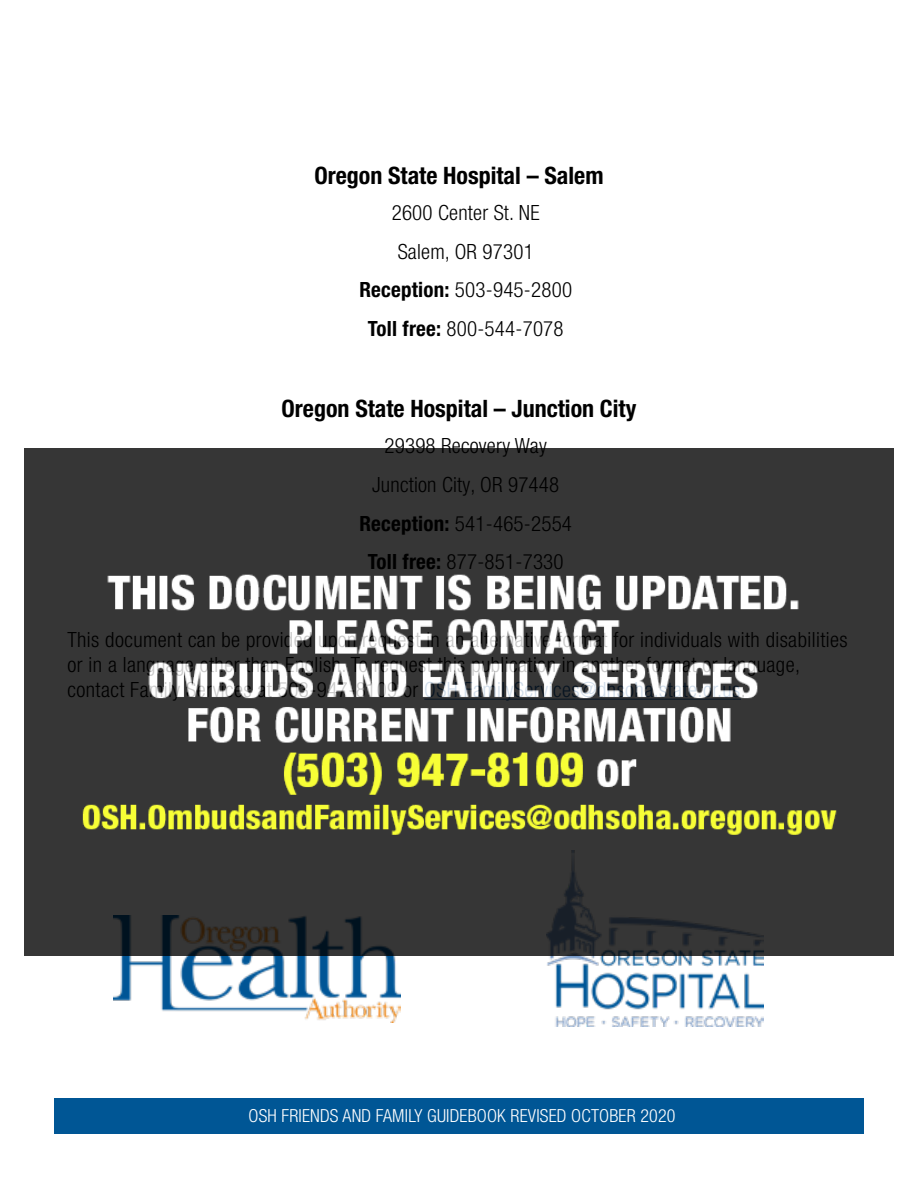
<style>
.page{position:relative;width:918px;height:1188px;background:#fff}
.page>*{position:absolute;margin:0;border:0;box-sizing:border-box;transform-origin:0 0}
.t1{font:700 condensed 24px "Helvetica Neue LT Pro";color:#000}
.t2{font:300 condensed 21px/38.7px "Helvetica Neue LT Pro";letter-spacing:.02em;color:#000;text-align:center}
.t3{font:300 condensed 18px "Helvetica Neue LT Pro";letter-spacing:.01em;color:#fff}
.s1{font-weight:700}
.s2{color:#215e9e}
</style>
<div class="page">
<img style="left:547px;top:956px;width:216px;height:71px">
<img style="left:113px;top:956px;width:287px;height:67px">
<div style="left:54px;top:1098px;width:810px;height:36px;background:#005695"></div>
<img style="left:24px;top:448px;width:870px;height:508px">
<p class="t1" style="left:314px;top:161px;width:291px">Oregon State Hospital – Salem</p>
<p class="t2" style="left:359px;top:193px;width:214px">2600 Center St. NE<br>Salem, OR 97301<br><span class="s1">Reception:</span> 503-945-2800<br><span class="s1">Toll free:</span> 800-544-7078</p>
<p class="t1" style="left:282px;top:394px;width:356px">Oregon State Hospital – Junction City</p>
<p class="t2" style="left:359px;top:426px;width:214px">29398 Recovery Way<br>Junction City, OR 97448<br><span class="s1">Reception:</span> 541-465-2554<br><span class="s1">Toll free:</span> 877-851-7330</p>
<p class="t2" style="left:67px;top:626px;width:782px;line-height:25.2px;text-align:left">This document can be provided upon request in an alternative format for individuals with disabilities or in a language other than English. To request this publication in another format or language, contact Family Services at 503-947-8109 or <span class="s2">OSH.FamilyServices@dhsoha.state.or.us</span>.</p>
<p class="t3" style="left:249px;top:1106px;width:428px">OSH FRIENDS AND FAMILY GUIDEBOOK REVISED OCTOBER 2020</p>
</div>
